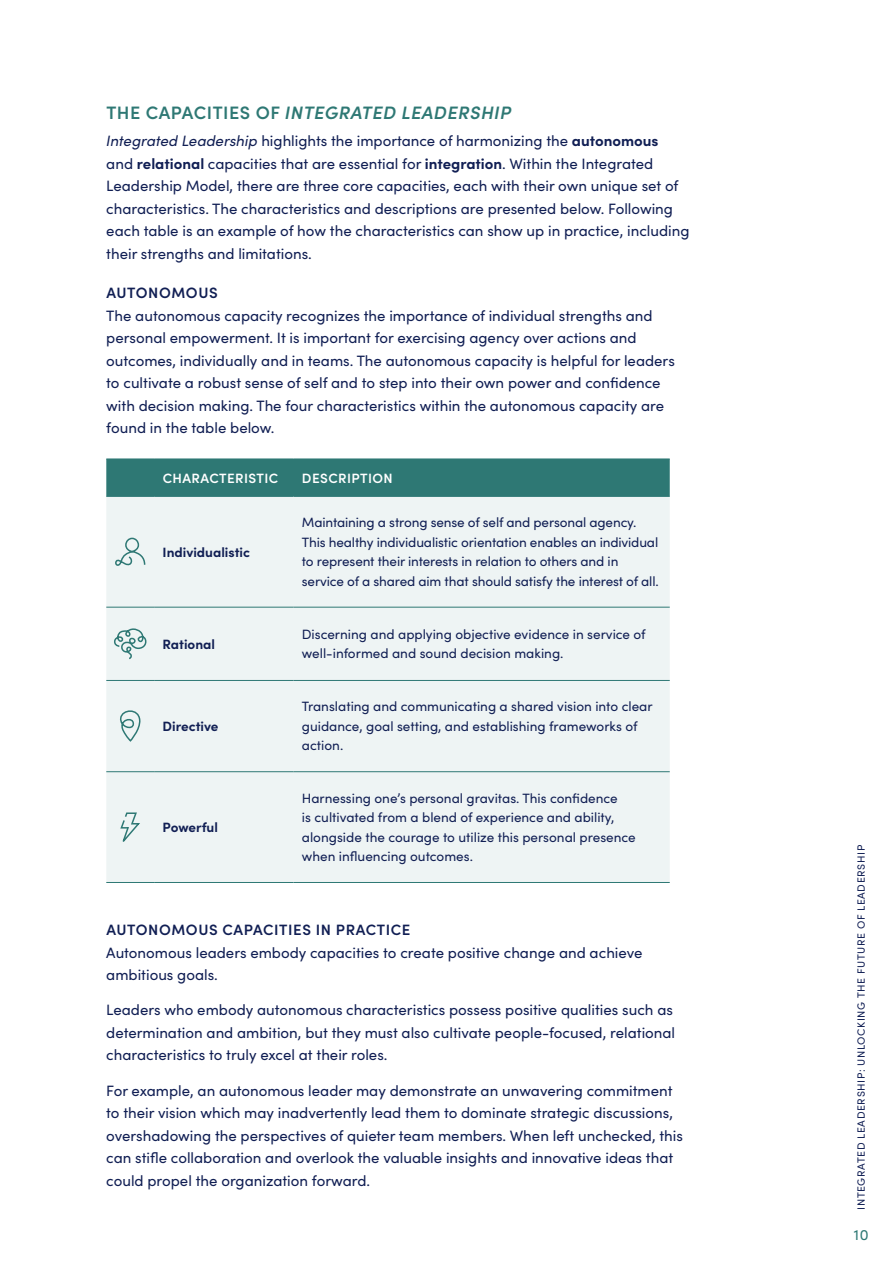
<style>
.page{position:relative;width:893px;height:1263px;background:#fff}
.page>*{position:absolute;margin:0;border:0;box-sizing:border-box;transform-origin:0 0}
.t1{font:italic 600 18px "Sofia Pro";letter-spacing:.03em;color:#2e7874}
.t2{font:15px/22.5px "Sofia Pro";color:#111f54}
.t3{font:600 15px "Sofia Pro";letter-spacing:.04em;color:#111f54}
.t4{font:15px "Sofia Pro";color:#2e7874}
.t5{font:13.5px/19.5px "Sofia Pro";color:#111f54}
.t6{font:700 13.5px "Sofia Pro";color:#111f54}
.t7{font:600 13.5px "Sofia Pro";letter-spacing:.03em;color:#fff}
.t8{font:10.5px "Sofia Pro";letter-spacing:.06em;color:#111f54}
.s1{font-style:normal}
.s2{font-style:italic}
.s3{font-weight:700}
</style>
<div class="page">
<div style="left:106px;top:460px;width:564px;height:36px;background:#2e7874"></div>
<div style="left:106px;top:497px;width:564px;height:385px;background:#eef4f4"></div>
<hr style="left:106px;top:459px;width:48px;height:1px;background:#2e7874">
<hr style="left:154px;top:459px;width:139px;height:1px;background:#2e7874">
<hr style="left:293px;top:459px;width:377px;height:1px;background:#2e7874">
<hr style="left:106px;top:496px;width:48px;height:1px;background:#2e7874">
<hr style="left:154px;top:496px;width:139px;height:1px;background:#2e7874">
<hr style="left:293px;top:496px;width:377px;height:1px;background:#2e7874">
<hr style="left:106px;top:607px;width:48px;height:1px;background:#2e7874">
<hr style="left:154px;top:607px;width:139px;height:1px;background:#2e7874">
<hr style="left:293px;top:607px;width:377px;height:1px;background:#2e7874">
<hr style="left:106px;top:680px;width:48px;height:1px;background:#2e7874">
<hr style="left:154px;top:680px;width:139px;height:1px;background:#2e7874">
<hr style="left:293px;top:680px;width:377px;height:1px;background:#2e7874">
<hr style="left:106px;top:771px;width:48px;height:1px;background:#2e7874">
<hr style="left:154px;top:771px;width:139px;height:1px;background:#2e7874">
<hr style="left:293px;top:771px;width:377px;height:1px;background:#2e7874">
<hr style="left:106px;top:882px;width:48px;height:1px;background:#2e7874">
<hr style="left:154px;top:882px;width:139px;height:1px;background:#2e7874">
<hr style="left:293px;top:882px;width:377px;height:1px;background:#2e7874">
<svg style="left:113px;top:537px;width:33px;height:31px"></svg>
<svg style="left:112px;top:628px;width:36px;height:32px"></svg>
<svg style="left:118px;top:706px;width:23px;height:36px"></svg>
<svg style="left:119px;top:812px;width:23px;height:38px"></svg>
<p class="t1" style="left:106px;top:99px;width:406px"><span class="s1">THE CAPACITIES OF</span> INTEGRATED LEADERSHIP</p>
<p class="t2" style="left:106px;top:129px;width:585px"><span class="s2">Integrated Leadership</span> highlights the importance of harmonizing the <span class="s3">autonomous<br></span>and <span class="s3">relational</span> capacities that are essential for <span class="s3">integration</span>. Within the Integrated Leadership Model, there are three core capacities, each with their own unique set of characteristics. The characteristics and descriptions are presented below. Following each table is an example of how the characteristics can show up in practice, including their strengths and limitations.</p>
<p class="t3" style="left:106px;top:281px;width:113px">AUTONOMOUS</p>
<p class="t2" style="left:106px;top:303px;width:570px">The autonomous capacity recognizes the importance of individual strengths and personal empowerment. It is important for exercising agency over actions and outcomes, individually and in teams. The autonomous capacity is helpful for leaders to cultivate a robust sense of self and to step into their own power and confidence with decision making. The four characteristics within the autonomous capacity are found in the table below.</p>
<p class="t7" style="left:163px;top:468px;width:117px">CHARACTERISTIC</p>
<p class="t7" style="left:302px;top:468px;width:92px">DESCRIPTION</p>
<p class="t6" style="left:163px;top:541px;width:89px">Individualistic</p>
<p class="t5" style="left:302px;top:512px;width:358px">Maintaining a strong sense of self and personal agency.<br>This healthy individualistic orientation enables an individual to represent their interests in relation to others and in service of a shared aim that should satisfy the interest of all.</p>
<p class="t6" style="left:163px;top:633px;width:54px">Rational</p>
<p class="t5" style="left:302px;top:624px;width:345px">Discerning and applying objective evidence in service of well-informed and sound decision making.</p>
<p class="t6" style="left:163px;top:716px;width:57px">Directive</p>
<p class="t6" style="left:163px;top:817px;width:57px">Powerful</p>
<p class="t5" style="left:302px;top:696px;width:352px">Translating and communicating a shared vision into clear guidance, goal setting, and establishing frameworks of action.</p>
<p class="t5" style="left:302px;top:787px;width:335px">Harnessing one’s personal gravitas. This confidence<br>is cultivated from a blend of experience and ability, alongside the courage to utilize this personal presence when influencing outcomes.</p>
<p class="t3" style="left:106px;top:918px;width:306px">AUTONOMOUS CAPACITIES IN PRACTICE</p>
<p class="t2" style="left:106px;top:940px;width:538px">Autonomous leaders embody capacities to create positive change and achieve ambitious goals.</p>
<p class="t2" style="left:106px;top:998px;width:570px">Leaders who embody autonomous characteristics possess positive qualities such as determination and ambition, but they must also cultivate people-focused, relational characteristics to truly excel at their roles.</p>
<p class="t2" style="left:106px;top:1078px;width:578px">For example, an autonomous leader may demonstrate an unwavering commitment to their vision which may inadvertently lead them to dominate strategic discussions, overshadowing the perspectives of quieter team members. When left unchecked, this can stifle collaboration and overlook the valuable insights and innovative ideas that could propel the organization forward.</p>
<p class="t8" style="left:853px;top:1210px;width:366px;rotate:-90deg">INTEGRATED LEADERSHIP: UNLOCKING THE FUTURE OF LEADERSHIP</p>
<p class="t4" style="left:854px;top:1224px;width:16px">10</p>
</div>
